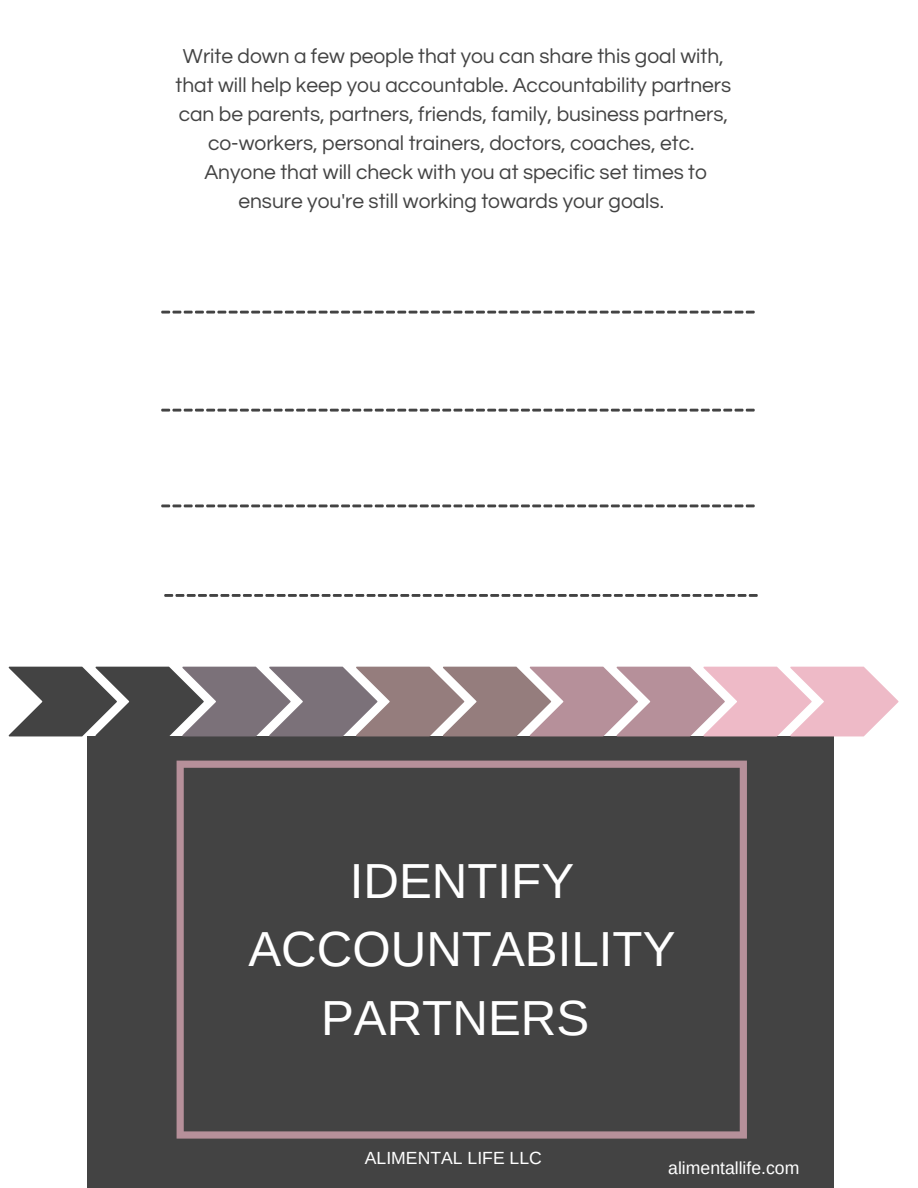
<style>
.page{position:relative;width:918px;height:1188px;background:#fff}
.page>*{position:absolute;margin:0;border:0;box-sizing:border-box;transform-origin:0 0}
.t1{font:49.35px/68.7px "Arimo";color:#fff;text-align:center}
.t2{font:21px/29.1px "Questrial";color:#434343;text-align:center}
.t3{font:17.55px "Arimo";color:#fff}
</style>
<div class="page">
<div style="left:87px;top:737px;width:747px;height:451px;background:#434343"></div>
<svg style="left:177px;top:761px;width:570px;height:378px"></svg>
<svg style="left:8px;top:667px;width:891px;height:69px"></svg>
<svg style="left:164px;top:594px;width:594px;height:3px"></svg>
<svg style="left:161px;top:504px;width:594px;height:3px"></svg>
<svg style="left:161px;top:409px;width:594px;height:3px"></svg>
<svg style="left:161px;top:311px;width:594px;height:3px"></svg>
<p class="t2" style="left:176px;top:42px;width:557px">Write down a few people that you can share this goal with, that will help keep you accountable. Accountability partners can be parents, partners, friends, family, business partners, co-workers, personal trainers, doctors, coaches, etc.<br>Anyone that will check with you at specific set times to ensure you're still working towards your goals.</p>
<p class="t1" style="left:248px;top:846px;width:429px">IDENTIFY<br>ACCOUNTABILITY<br>PARTNERS</p>
<p class="t3" style="left:365px;top:1148px;width:179px">ALIMENTAL LIFE LLC</p>
<p class="t3" style="left:668px;top:1159px;width:133px">alimentallife.com</p>
</div>
